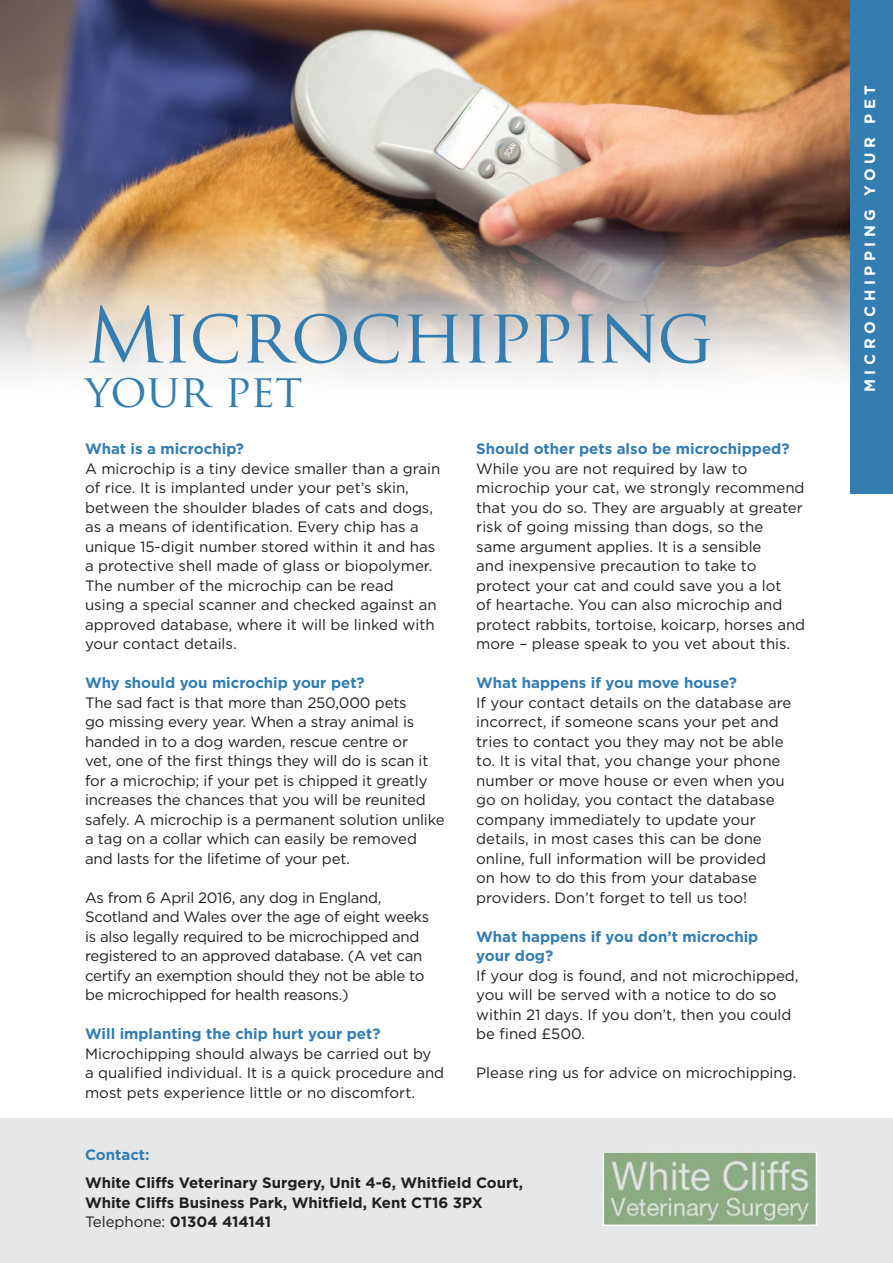
<style>
.page{position:relative;width:893px;height:1263px;background:#fff}
.page>*{position:absolute;margin:0;border:0;box-sizing:border-box;transform-origin:0 0}
.t1{font:75px "Trajan Pro";letter-spacing:-.035em;color:#337db1}
.t2{font:45px "Trajan Pro";color:#337db1}
.t3{font:15px/19.5px "Gotham";color:#231f20}
.t4{font:15px/19.5px "Gotham";letter-spacing:-.02em;color:#231f20}
.t5{font:700 15px/19.5px "Gotham";color:#337db1}
.t6{font:700 15px/19.5px "Gotham";color:#231f20}
.t7{font:700 15px "Gotham";letter-spacing:.3em;color:#fff}
.s1{font-weight:400}
</style>
<div class="page">
<img style="left:0;top:0;width:850px;height:373px">
<div style="left:0;top:1118px;width:893px;height:145px;background:#e6e7e9"></div>
<div style="left:850px;top:0;width:43px;height:493px;background:#337db1"></div>
<img style="left:606px;top:1154px;width:208px;height:69px">
<div style="left:603px;top:1151px;width:214px;height:75px;border:2px solid #fff"></div>
<h1 class="t1" style="left:85px;top:288px;width:630px">Microchipping</h1>
<h2 class="t2" style="left:85px;top:362px;width:219px">your pet</h2>
<p class="t5" style="left:85px;top:439px;width:161px">What is a microchip?</p>
<p class="t3" style="left:85px;top:458px;width:357px">A microchip is a tiny device smaller than a grain of rice. It is implanted under your pet’s skin, between the shoulder blades of cats and dogs, as a means of identification. Every chip has a unique 15-digit number stored within it and has a protective shell made of glass or biopolymer.<br>The number of the microchip can be read<br>using a special scanner and checked against an approved database, where it will be linked with your contact details.</p>
<p class="t5" style="left:85px;top:673px;width:281px">Why should you microchip your pet?</p>
<p class="t3" style="left:85px;top:692px;width:361px">The sad fact is that more than 250,000 pets<br>go missing every year. When a stray animal is handed in to a dog warden, rescue centre or<br>vet, one of the first things they will do is scan it for a microchip; if your pet is chipped it greatly increases the chances that you will be reunited safely. A microchip is a permanent solution unlike a tag on a collar which can easily be removed and lasts for the lifetime of your pet.</p>
<p class="t4" style="left:85px;top:887px;width:346px">As from 6 April 2016, any dog in England, Scotland and Wales over the age of eight weeks is also legally required to be microchipped and registered to an approved database. (A vet can certify an exemption should they not be able to be microchipped for health reasons.)</p>
<p class="t5" style="left:85px;top:1024px;width:297px">Will implanting the chip hurt your pet?</p>
<p class="t3" style="left:85px;top:1043px;width:361px">Microchipping should always be carried out by<br>a qualified individual. It is a quick procedure and most pets experience little or no discomfort.</p>
<p class="t5" style="left:476px;top:439px;width:315px">Should other pets also be microchipped?</p>
<p class="t3" style="left:476px;top:458px;width:330px">While you are not required by law to microchip your cat, we strongly recommend that you do so. They are arguably at greater risk of going missing than dogs, so the same argument applies. It is a sensible<br>and inexpensive precaution to take to protect your cat and could save you a lot<br>of heartache. You can also microchip and protect rabbits, tortoise, koicarp, horses and more – please speak to you vet about this.</p>
<p class="t5" style="left:476px;top:673px;width:262px">What happens if you move house?</p>
<p class="t3" style="left:476px;top:692px;width:317px">If your contact details on the database are incorrect, if someone scans your pet and tries to contact you they may not be able to. It is vital that, you change your phone number or move house or even when you go on holiday, you contact the database company immediately to update your details, in most cases this can be done online, full information will be provided<br>on how to do this from your database providers. Don’t forget to tell us too!</p>
<p class="t5" style="left:476px;top:927px;width:284px">What happens if you don’t microchip your dog?</p>
<p class="t3" style="left:476px;top:965px;width:324px">If your dog is found, and not microchipped, you will be served with a notice to do so within 21 days. If you don’t, then you could be fined £500.</p>
<p class="t3" style="left:476px;top:1063px;width:322px">Please ring us for advice on microchipping.</p>
<p class="t5" style="left:85px;top:1145px;width:66px">Contact:</p>
<p class="t6" style="left:85px;top:1173px;width:439px">White Cliffs Veterinary Surgery, Unit 4-6, Whitfield Court,<br>White Cliffs Business Park, Whitfield, Kent CT16 3PX<br><span class="s1">Telephone:</span> 01304 414141</p>
<p class="t7" style="left:860px;top:392px;width:308px;rotate:-90deg">MICROCHIPPING YOUR PET</p>
</div>
